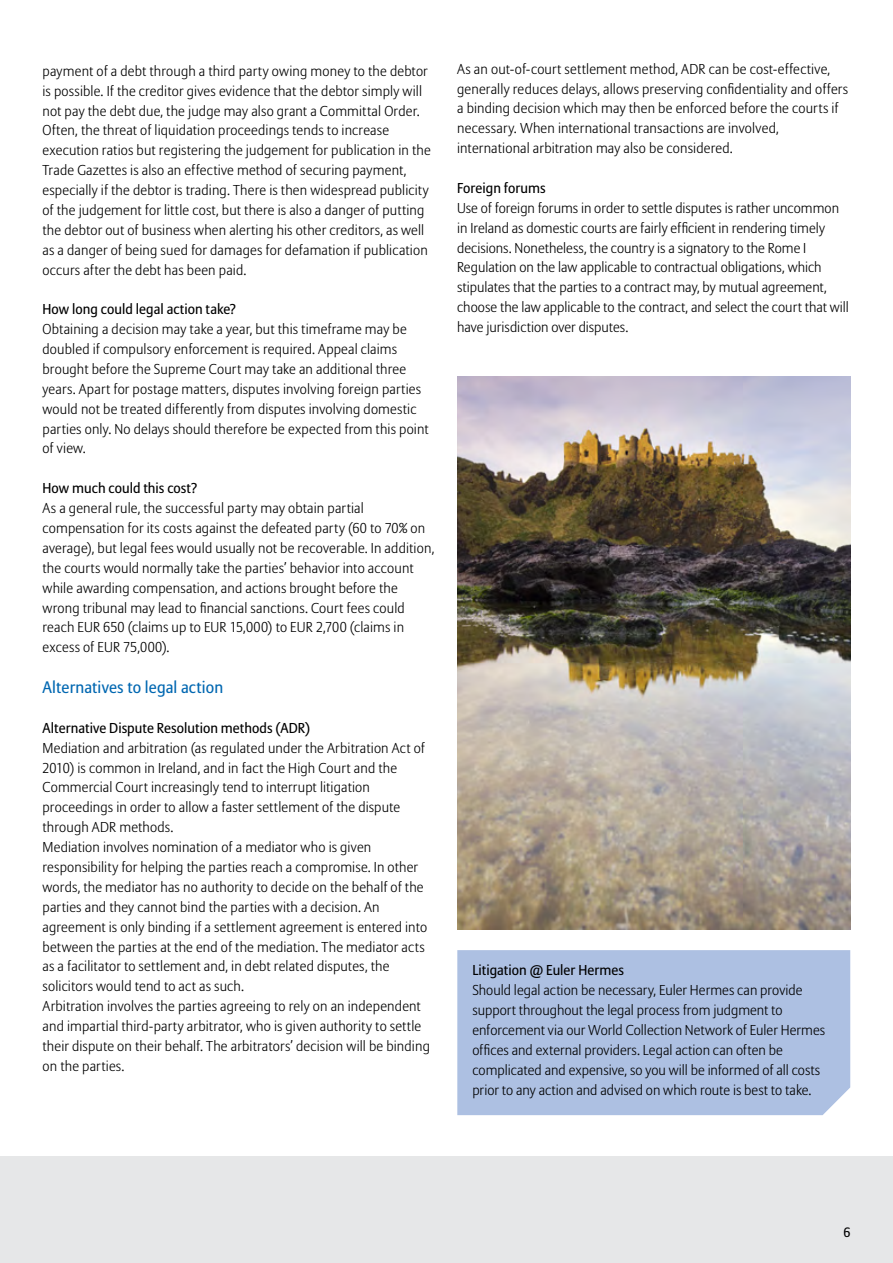
<style>
.page{position:relative;width:893px;height:1263px;background:#fff}
.page>*{position:absolute;margin:0;border:0;box-sizing:border-box;transform-origin:0 0}
.t1{font:16.5px "Allianz Sans";letter-spacing:.01em;color:#0067b1}
.t2{font:300 14.25px/20px "Allianz Sans";letter-spacing:.01em;color:#000}
.t3{font:14.25px "Allianz Sans";letter-spacing:.005em;color:#000}
.t4{font:13.5px "Allianz Sans";color:#000}
</style>
<div class="page">
<div style="left:0;top:1156px;width:893px;height:107px;background:#e6e7e8"></div>
<div style="left:457px;top:950px;width:393px;height:165px;background:#adc0e2"></div>
<img style="left:457px;top:377px;width:393px;height:552px">
<p class="t2" style="left:43px;top:61px;width:390px">payment of a debt through a third party owing money to the debtor is possible. If the creditor gives evidence that the debtor simply will not pay the debt due, the judge may also grant a Committal Order.<br>Often, the threat of liquidation proceedings tends to increase execution ratios but registering the judgement for publication in the Trade Gazettes is also an effective method of securing payment, especially if the debtor is trading. There is then widespread publicity of the judgement for little cost, but there is also a danger of putting the debtor out of business when alerting his other creditors, as well as a danger of being sued for damages for defamation if publication occurs after the debt has been paid.</p>
<p class="t3" style="left:43px;top:301px;width:195px">How long could legal action take?</p>
<p class="t2" style="left:43px;top:320px;width:388px">Obtaining a decision may take a year, but this timeframe may be doubled if compulsory enforcement is required. Appeal claims brought before the Supreme Court may take an additional three years. Apart for postage matters, disputes involving foreign parties would not be treated differently from disputes involving domestic parties only. No delays should therefore be expected from this point of view.</p>
<p class="t3" style="left:43px;top:480px;width:156px">How much could this cost?</p>
<p class="t2" style="left:43px;top:499px;width:393px">As a general rule, the successful party may obtain partial compensation for its costs against the defeated party (60 to 70% on average), but legal fees would usually not be recoverable. In addition, the courts would normally take the parties’ behavior into account while awarding compensation, and actions brought before the wrong tribunal may lead to financial sanctions. Court fees could reach EUR 650 (claims up to EUR 15,000) to EUR 2,700 (claims in excess of EUR 75,000).</p>
<p class="t1" style="left:43px;top:677px;width:182px">Alternatives to legal action</p>
<p class="t3" style="left:43px;top:719px;width:269px">Alternative Dispute Resolution methods (ADR)</p>
<p class="t2" style="left:43px;top:738px;width:389px">Mediation and arbitration (as regulated under the Arbitration Act of 2010) is common in Ireland, and in fact the High Court and the Commercial Court increasingly tend to interrupt litigation proceedings in order to allow a faster settlement of the dispute through ADR methods.<br>Mediation involves nomination of a mediator who is given responsibility for helping the parties reach a compromise. In other words, the mediator has no authority to decide on the behalf of the parties and they cannot bind the parties with a decision. An agreement is only binding if a settlement agreement is entered into between the parties at the end of the mediation. The mediator acts as a facilitator to settlement and, in debt related disputes, the solicitors would tend to act as such.<br>Arbitration involves the parties agreeing to rely on an independent and impartial third-party arbitrator, who is given authority to settle their dispute on their behalf. The arbitrators’ decision will be binding on the parties.</p>
<p class="t2" style="left:457px;top:59px;width:393px">As an out-of-court settlement method, ADR can be cost-effective, generally reduces delays, allows preserving confidentiality and offers a binding decision which may then be enforced before the courts if necessary. When international transactions are involved, international arbitration may also be considered.</p>
<p class="t3" style="left:457px;top:179px;width:90px">Foreign forums</p>
<p class="t2" style="left:457px;top:199px;width:393px">Use of foreign forums in order to settle disputes is rather uncommon in Ireland as domestic courts are fairly efficient in rendering timely decisions. Nonetheless, the country is a signatory to the Rome I Regulation on the law applicable to contractual obligations, which stipulates that the parties to a contract may, by mutual agreement, choose the law applicable to the contract, and select the court that will have jurisdiction over disputes.</p>
<p class="t3" style="left:472px;top:962px;width:153px">Litigation @ Euler Hermes</p>
<p class="t2" style="left:472px;top:981px;width:354px">Should legal action be necessary, Euler Hermes can provide support throughout the legal process from judgment to enforcement via our World Collection Network of Euler Hermes offices and external providers. Legal action can often be complicated and expensive, so you will be informed of all costs prior to any action and advised on which route is best to take.</p>
<p class="t4" style="left:843px;top:1224px;width:9px">6</p>
</div>
